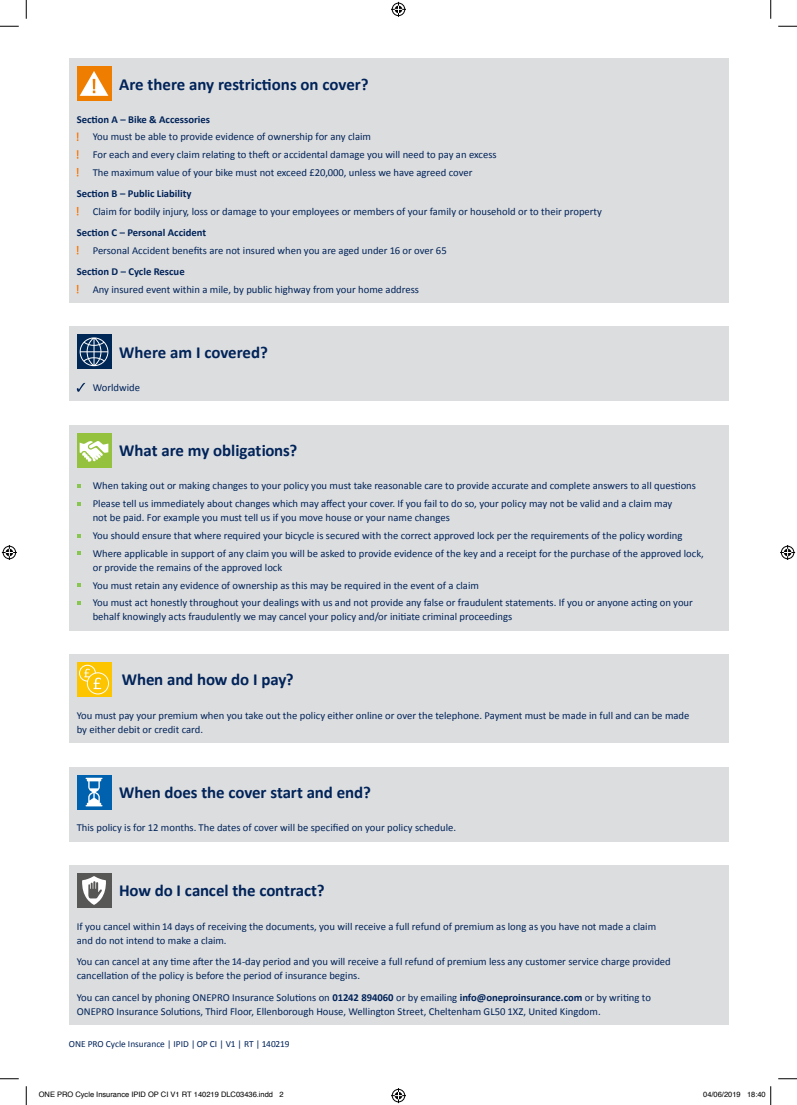
<style>
.page{position:relative;width:797px;height:1105px;background:#fff}
.page>*{position:absolute;margin:0;border:0;box-sizing:border-box;transform-origin:0 0}
.Calibri_Bold_13_5_Pt{font:700 16.88px "Calibri";letter-spacing:-.005em;color:#002359}
.Calibri_Regular_8_5p{font:10.62px/14.1px "Calibri";color:#002359}
.Calibri_Bold_8_5pt_C{font:700 10.62px "Calibri";color:#002359}
.Calibri_Regular_7_5{font:9.38px "Calibri";color:#002359}
.t1{font:7.5px "Helvetica";color:#000}
.s1{font-weight:700}
</style>
<div class="page">
<div style="left:69px;top:327px;width:659px;height:74px;background:#dcdddf"></div>
<div style="left:77px;top:335px;width:34px;height:34px;background:#002856"></div>
<svg style="left:80px;top:337px;width:28px;height:29px"></svg>
<svg style="left:77px;top:383px;width:8px;height:9px"></svg>
<div style="left:69px;top:654px;width:659px;height:89px;background:#dcdddf"></div>
<div style="left:77px;top:662px;width:34px;height:35px;background:#fdc400"></div>
<div style="left:79px;top:665px;width:17px;height:16px;border:1px solid #fff;border-radius:50%"></div>
<svg style="left:87px;top:673px;width:21px;height:21px"></svg>
<div style="left:87px;top:672px;width:22px;height:22px;border:1px solid #fff;border-radius:50%"></div>
<svg style="left:84px;top:669px;width:17px;height:20px"></svg>
<div style="left:69px;top:865px;width:659px;height:160px;background:#dcdddf"></div>
<div style="left:77px;top:873px;width:34px;height:35px;background:#575756"></div>
<svg style="left:82px;top:876px;width:24px;height:29px"></svg>
<div style="left:69px;top:767px;width:659px;height:74px;background:#dcdddf"></div>
<div style="left:77px;top:775px;width:34px;height:34px;background:#0062ae"></div>
<svg style="left:86px;top:778px;width:16px;height:28px"></svg>
<div style="left:69px;top:425px;width:659px;height:205px;background:#dcdddf"></div>
<div style="left:77px;top:433px;width:34px;height:34px;background:#95c23e"></div>
<svg style="left:80px;top:441px;width:28px;height:21px"></svg>
<svg style="left:77px;top:484px;width:4px;height:4px"></svg>
<svg style="left:77px;top:502px;width:4px;height:4px"></svg>
<svg style="left:77px;top:534px;width:4px;height:3px"></svg>
<svg style="left:77px;top:551px;width:4px;height:4px"></svg>
<svg style="left:77px;top:583px;width:4px;height:4px"></svg>
<svg style="left:77px;top:601px;width:4px;height:4px"></svg>
<div style="left:69px;top:58px;width:659px;height:245px;background:#dcdddf"></div>
<div style="left:77px;top:66px;width:34px;height:35px;background:#ef7d00"></div>
<svg style="left:80px;top:71px;width:28px;height:25px"></svg>
<svg style="left:0;top:25px;width:19px;height:2px"></svg>
<svg style="left:778px;top:25px;width:19px;height:2px"></svg>
<svg style="left:0;top:1078px;width:19px;height:1px"></svg>
<svg style="left:778px;top:1078px;width:19px;height:1px"></svg>
<svg style="left:25px;top:0;width:2px;height:19px"></svg>
<svg style="left:25px;top:1086px;width:2px;height:19px"></svg>
<svg style="left:770px;top:0;width:1px;height:19px"></svg>
<svg style="left:391px;top:2px;width:15px;height:15px"></svg>
<svg style="left:391px;top:1088px;width:15px;height:15px"></svg>
<svg style="left:2px;top:545px;width:15px;height:15px"></svg>
<svg style="left:780px;top:545px;width:15px;height:15px"></svg>
<svg style="left:770px;top:1086px;width:1px;height:19px"></svg>
<p class="Calibri_Bold_13_5_Pt" style="left:119px;top:74px;width:251px">Are there any restrictions on cover?</p>
<p class="Calibri_Bold_8_5pt_C" style="left:77px;top:112px;width:135px">Section A – Bike &amp; Accessories</p>
<p class="Calibri_Regular_8_5p" style="left:93px;top:129px;width:280px">You must be able to provide evidence of ownership for any claim</p>
<p class="Calibri_Regular_8_5p" style="left:93px;top:147px;width:405px">For each and every claim relating to theft or accidental damage you will need to pay an excess</p>
<p class="Calibri_Regular_8_5p" style="left:93px;top:165px;width:381px">The maximum value of your bike must not exceed £20,000, unless we have agreed cover</p>
<p class="Calibri_Bold_8_5pt_C" style="left:77px;top:187px;width:116px">Section B – Public Liability</p>
<p class="Calibri_Regular_8_5p" style="left:93px;top:204px;width:510px">Claim for bodily injury, loss or damage to your employees or members of your family or household or to their property</p>
<p class="Calibri_Bold_8_5pt_C" style="left:77px;top:226px;width:131px">Section C – Personal Accident</p>
<p class="Calibri_Regular_8_5p" style="left:93px;top:243px;width:355px">Personal Accident benefits are not insured when you are aged under 16 or over 65</p>
<p class="Calibri_Bold_8_5pt_C" style="left:77px;top:265px;width:109px">Section D – Cycle Rescue</p>
<p class="Calibri_Regular_8_5p" style="left:93px;top:282px;width:328px">Any insured event within a mile, by public highway from your home address</p>
<p class="Calibri_Bold_13_5_Pt" style="left:119px;top:341px;width:150px">Where am I covered?</p>
<p class="Calibri_Regular_8_5p" style="left:93px;top:380px;width:49px">Worldwide</p>
<p class="Calibri_Bold_13_5_Pt" style="left:119px;top:440px;width:179px">What are my obligations?</p>
<p class="Calibri_Regular_8_5p" style="left:93px;top:478px;width:604px">When taking out or making changes to your policy you must take reasonable care to provide accurate and complete answers to all questions</p>
<p class="Calibri_Regular_8_5p" style="left:93px;top:496px;width:581px">Please tell us immediately about changes which may affect your cover. If you fail to do so, your policy may not be valid and a claim may not be paid. For example you must tell us if you move house or your name changes</p>
<p class="Calibri_Regular_8_5p" style="left:93px;top:528px;width:591px">You should ensure that where required your bicycle is secured with the correct approved lock per the requirements of the policy wording</p>
<p class="Calibri_Regular_8_5p" style="left:93px;top:546px;width:612px">Where applicable in support of any claim you will be asked to provide evidence of the key and a receipt for the purchase of the approved lock, or provide the remains of the approved lock</p>
<p class="Calibri_Regular_8_5p" style="left:93px;top:577px;width:388px">You must retain any evidence of ownership as this may be required in the event of a claim</p>
<p class="Calibri_Regular_8_5p" style="left:93px;top:595px;width:601px">You must act honestly throughout your dealings with us and not provide any false or fraudulent statements. If you or anyone acting on your behalf knowingly acts fraudulently we may cancel your policy and/or initiate criminal proceedings</p>
<p class="Calibri_Bold_13_5_Pt" style="left:122px;top:669px;width:173px">When and how do I pay?</p>
<p class="Calibri_Regular_8_5p" style="left:77px;top:708px;width:614px">You must pay your premium when you take out the policy either online or over the telephone. Payment must be made in full and can be made by either debit or credit card.</p>
<p class="Calibri_Bold_13_5_Pt" style="left:119px;top:782px;width:253px">When does the cover start and end?</p>
<p class="Calibri_Regular_8_5p" style="left:77px;top:820px;width:381px">This policy is for 12 months. The dates of cover will be specified on your policy schedule.</p>
<p class="Calibri_Bold_13_5_Pt" style="left:119px;top:880px;width:207px">How do I cancel the contract?</p>
<p class="Calibri_Regular_8_5p" style="left:77px;top:918px;width:581px">If you cancel within 14 days of receiving the documents, you will receive a full refund of premium as long as you have not made a claim and do not intend to make a claim.</p>
<p class="Calibri_Regular_8_5p" style="left:77px;top:954px;width:595px">You can cancel at any time after the 14-day period and you will receive a full refund of premium less any customer service charge provided cancellation of the policy is before the period of insurance begins.</p>
<p class="Calibri_Regular_8_5p" style="left:77px;top:989px;width:575px">You can cancel by phoning ONEPRO Insurance Solutions on <span class="s1">01242 894060</span> or by emailing <span class="s1">info@oneproinsurance.com</span> or by writing to<br>ONEPRO Insurance Solutions, Third Floor, Ellenborough House, Wellington Street, Cheltenham GL50 1XZ, United Kingdom.</p>
<p class="Calibri_Regular_7_5" style="left:69px;top:1038px;width:222px">ONE PRO Cycle Insurance | IPID | OP CI | V1 | RT | 140219</p>
<p class="t1" style="left:39px;top:1089px;width:246px">ONE PRO Cycle Insurance IPID OP CI V1 RT 140219 DLC03436.indd 2</p>
<p class="t1" style="left:703px;top:1089px;width:64px">04/06/2019 18:40</p>
</div>
